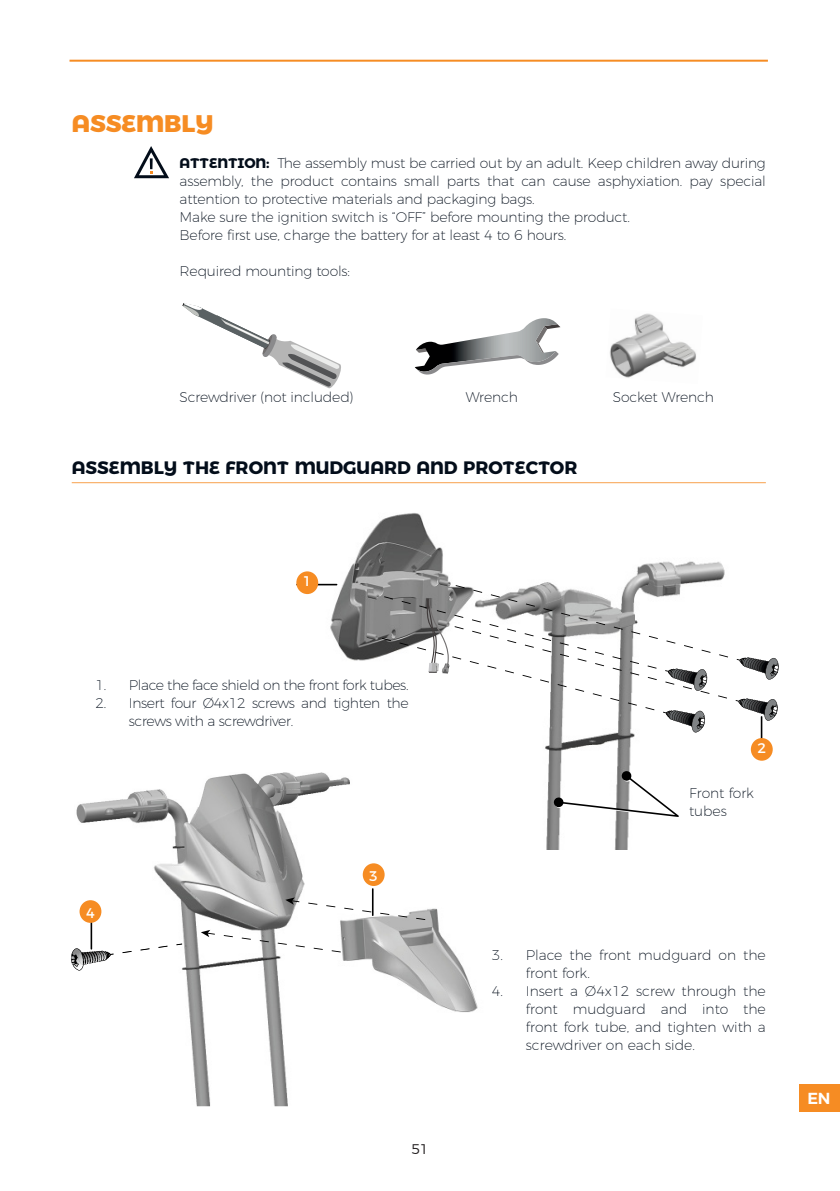
<style>
.page{position:relative;width:840px;height:1191px;background:#fff}
.page>*{position:absolute;margin:0;border:0;box-sizing:border-box;transform-origin:0 0}
.TITOL_PRINCIPAL_EN{font:800 24px "Montserrat Alternates";color:#f68c23}
.TITOL_2_ES{font:700 18px "Montserrat Alternates";color:#030d1a}
.t1{font:600 16px "Montserrat";color:#fff}
.interior_dins_titol{font:200 14px/18px "Montserrat";letter-spacing:-.01em;color:#030d1a;text-align:justify}
.Interior_dins{font:200 14px/18px "Montserrat";color:#030d1a}
.Interior{font:14px "Montserrat";color:#fff}
.t2{font:300 14px "Montserrat Alternates";color:#231f20}
.s1{font-family:"Montserrat Alternates";font-weight:700}
</style>
<div class="page">
<hr style="left:69px;top:60px;width:698px;height:2px;background:#f68c23">
<div style="left:798px;top:1084px;width:41px;height:27px;background:#f68c23"></div>
<img style="left:121px;top:799px;width:357px;height:307px">
<img style="left:76px;top:799px;width:45px;height:172px">
<img style="left:123px;top:772px;width:174px;height:34px">
<svg style="left:95px;top:943px;width:87px;height:19px"></svg>
<svg style="left:72px;top:948px;width:12px;height:22px"></svg>
<hr style="left:90px;top:922px;width:2px;height:27px;background:#000">
<svg style="left:201px;top:930px;width:139px;height:22px"></svg>
<svg style="left:285px;top:888px;width:140px;height:32px"></svg>
<img style="left:71px;top:951px;width:29px;height:14px">
<svg style="left:134px;top:146px;width:35px;height:33px"></svg>
<hr style="left:72px;top:482px;width:693px;height:1px;background:#f8a14c">
<svg style="left:182px;top:303px;width:159px;height:86px"></svg>
<svg style="left:415px;top:318px;width:145px;height:57px"></svg>
<img style="left:615px;top:313px;width:70px;height:30px">
<img style="left:609px;top:343px;width:87px;height:35px">
<img style="left:297px;top:513px;width:428px;height:336px">
<svg style="left:382px;top:585px;width:396px;height:147px"></svg>
<hr style="left:296px;top:584px;width:41px;height:1px;background:#000">
<hr style="left:760px;top:716px;width:2px;height:28px;background:#000">
<div style="left:554px;top:798px;width:10px;height:10px;background:#898989;border-radius:50%"></div>
<svg style="left:557px;top:770px;width:122px;height:48px"></svg>
<div style="left:553px;top:797px;width:10px;height:10px;background:#000;border-radius:50%"></div>
<div style="left:750px;top:738px;width:22px;height:22px;background:#f68c23;border-radius:50%"></div>
<div style="left:362px;top:863px;width:22px;height:23px;background:#f68c23;border-radius:50%"></div>
<div style="left:296px;top:571px;width:22px;height:23px;background:#f68c23;border-radius:50%"></div>
<div style="left:79px;top:900px;width:22px;height:23px;background:#f68c23;border-radius:50%"></div>
<p class="TITOL_PRINCIPAL_EN" style="left:72px;top:103px;width:143px">ASSEMBLY</p>
<p class="interior_dins_titol" style="left:179px;top:152px;width:587px"><span class="s1">ATTENTION:</span> The assembly must be carried out by an adult. Keep children away during assembly, the product contains small parts that can cause asphyxiation. pay special attention to protective materials and packaging bags.</p>
<p class="interior_dins_titol" style="left:179px;top:206px;width:451px">Make sure the ignition switch is “OFF” before mounting the product.</p>
<p class="interior_dins_titol" style="left:179px;top:224px;width:388px">Before first use, charge the battery for at least 4 to 6 hours.</p>
<p class="interior_dins_titol" style="left:179px;top:260px;width:172px">Required mounting tools:</p>
<p class="interior_dins_titol" style="left:179px;top:386px;width:175px">Screwdriver (not included)</p>
<p class="interior_dins_titol" style="left:465px;top:386px;width:54px">Wrench</p>
<p class="interior_dins_titol" style="left:612px;top:386px;width:103px">Socket Wrench</p>
<p class="TITOL_2_ES" style="left:72px;top:452px;width:507px">ASSEMBLY THE FRONT MUDGUARD AND PROTECTOR</p>
<p class="Interior" style="left:303px;top:570px;width:10px">1</p>
<p class="interior_dins_titol" style="left:96px;top:674px;width:314px">1. Place the face shield on the front fork tubes.</p>
<p class="interior_dins_titol" style="left:129px;top:692px;width:281px;text-indent:-33px">2. Insert four Ø4x12 screws and tighten the screws with a screwdriver.</p>
<p class="Interior" style="left:86px;top:901px;width:10px">4</p>
<p class="Interior" style="left:369px;top:865px;width:10px">3</p>
<p class="t2" style="left:411px;top:1138px;width:19px">51</p>
<p class="Interior" style="left:757px;top:737px;width:10px">2</p>
<p class="Interior_dins" style="left:688px;top:782px;width:66px">Front fork tubes</p>
<p class="interior_dins_titol" style="left:525px;top:944px;width:241px;text-indent:-34px">3. Place the front mudguard on the front fork.</p>
<p class="interior_dins_titol" style="left:525px;top:980px;width:241px;text-indent:-34px">4. Insert a Ø4x12 screw through the front mudguard and into the front fork tube, and tighten with a screwdriver on each side.</p>
<p class="t1" style="left:807px;top:1085px;width:24px">EN</p>
</div>
